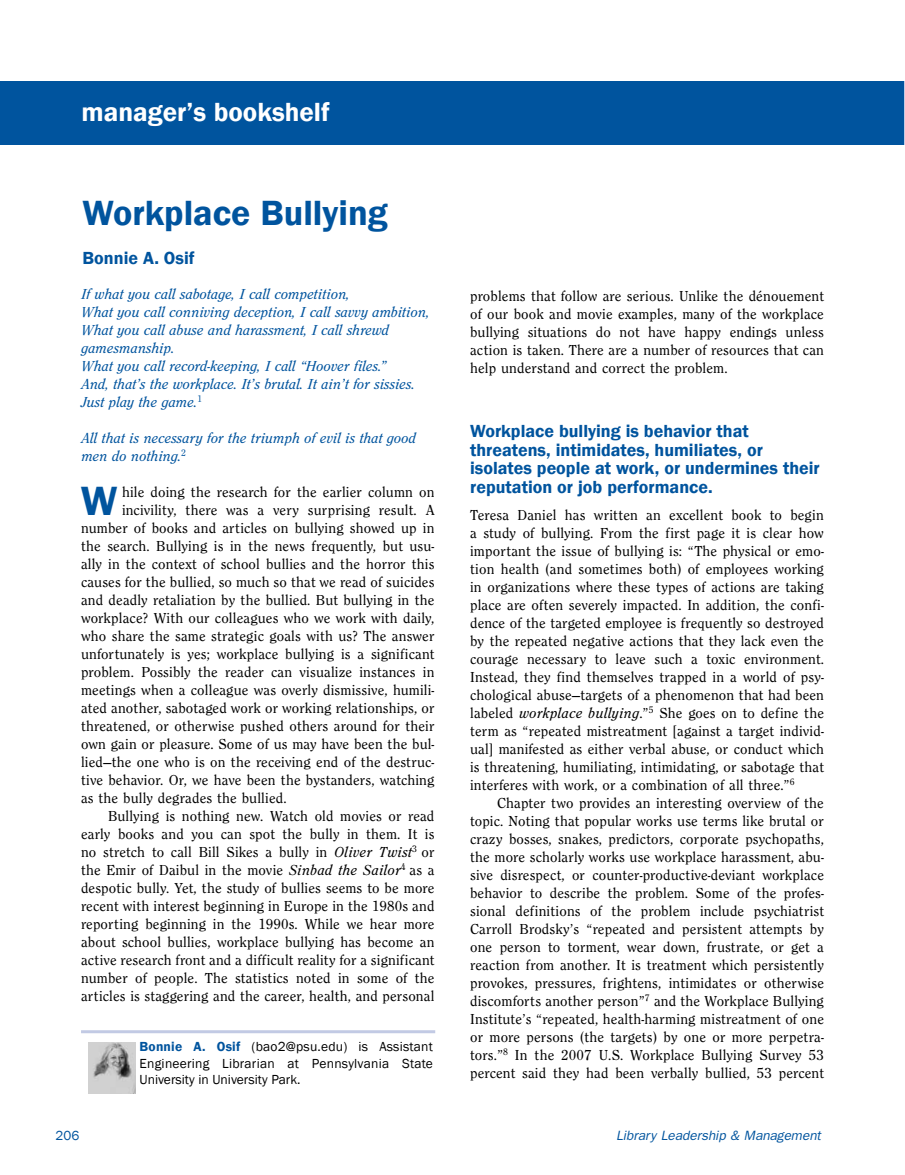
<style>
.page{position:relative;width:905px;height:1175px;background:#fff}
.page>*{position:absolute;margin:0;border:0;box-sizing:border-box;transform-origin:0 0}
.t1{font:600 42px "Franklin Gothic";color:#00549e}
.t2{font:600 36px "Franklin Gothic";color:#00549e}
.t3{font:600 27px "Franklin Gothic";color:#fff}
.t4{font:600 18px/18.8px "Franklin Gothic";color:#00549e}
.t5{font:15px/18px "Clearface Regular DTC";letter-spacing:.01em;color:#000;text-align:justify}
.t6{font:15px/18px "Clearface Regular Italic DTC";letter-spacing:-.01em;color:#00549e}
.t7{font:13.5px/16.5px "Franklin Gothic";color:#000;text-align:justify}
.t8{font:italic 13.5px "Franklin Gothic";color:#00549e}
.t9{font:13.5px "Franklin Gothic";color:#00549e}
.s1{font-family:"Clearface Regular Italic DTC"}
.s2{font-weight:600;color:#00549e}
</style>
<div class="page">
<div style="left:0;top:81px;width:903px;height:63px;background:#00549e"></div>
<hr style="left:81px;top:1030px;width:354px;height:3px;background:#c2cae4">
<img style="left:89px;top:1042px;width:46px;height:52px">
<h3 class="t3" style="left:81px;top:95px;width:250px">manager’s bookshelf</h3>
<h3 class="t3" style="left:82px;top:95px;width:151px">Column Title</h3>
<h2 class="t2" style="left:82px;top:191px;width:306px">Workplace Bullying</h2>
<p class="t4" style="left:82px;top:249px;width:113px">Bonnie A. Osif</p>
<p class="t6" style="left:81px;top:284px;width:350px">If what you call sabotage, I call competition,<br>What you call conniving deception, I call savvy ambition, What you call abuse and harassment, I call shrewd gamesmanship.<br>What you call record-keeping, I call “Hoover files.”<br>And, that’s the workplace. It’s brutal. It ain’t for sissies.<br>Just play the game.<sup>1</sup></p>
<p class="t6" style="left:81px;top:428px;width:336px">All that is necessary for the triumph of evil is that good men do nothing.<sup>2</sup></p>
<h1 class="t1" style="left:81px;top:475px;width:38px">W</h1>
<p class="t5" style="left:122px;top:482px;width:314px">hile doing the research for the earlier column on</p>
<p class="t5" style="left:122px;top:500px;width:314px">incivility, there was a very surprising result. A</p>
<p class="t5" style="left:81px;top:518px;width:355px">number of books and articles on bullying showed up in</p>
<p class="t5" style="left:81px;top:536px;width:355px">the search. Bullying is in the news frequently, but usu-</p>
<p class="t5" style="left:81px;top:554px;width:355px">ally in the context of school bullies and the horror this</p>
<p class="t5" style="left:81px;top:572px;width:355px">causes for the bullied, so much so that we read of suicides</p>
<p class="t5" style="left:81px;top:590px;width:355px">and deadly retaliation by the bullied. But bullying in the</p>
<p class="t5" style="left:81px;top:608px;width:355px">workplace? With our colleagues who we work with daily,</p>
<p class="t5" style="left:81px;top:626px;width:355px">who share the same strategic goals with us? The answer</p>
<p class="t5" style="left:81px;top:644px;width:355px">unfortunately is yes; workplace bullying is a significant</p>
<p class="t5" style="left:81px;top:662px;width:355px">problem. Possibly the reader can visualize instances in</p>
<p class="t5" style="left:81px;top:680px;width:355px">meetings when a colleague was overly dismissive, humili-</p>
<p class="t5" style="left:81px;top:698px;width:355px">ated another, sabotaged work or working relationships, or</p>
<p class="t5" style="left:81px;top:716px;width:355px">threatened, or otherwise pushed others around for their</p>
<p class="t5" style="left:81px;top:734px;width:355px">own gain or pleasure. Some of us may have been the bul-</p>
<p class="t5" style="left:81px;top:752px;width:355px">lied—the one who is on the receiving end of the destruc-</p>
<p class="t5" style="left:81px;top:770px;width:355px">tive behavior. Or, we have been the bystanders, watching</p>
<p class="t5" style="left:81px;top:788px;width:207px">as the bully degrades the bullied.</p>
<p class="t5" style="left:108px;top:806px;width:328px">Bullying is nothing new. Watch old movies or read</p>
<p class="t5" style="left:81px;top:824px;width:355px">early books and you can spot the bully in them. It is</p>
<p class="t5" style="left:81px;top:842px;width:355px">no stretch to call Bill Sikes a bully in <span class="s1">Oliver Twist</span><sup>3</sup> or</p>
<p class="t5" style="left:81px;top:860px;width:355px">the Emir of Daibul in the movie <span class="s1">Sinbad the Sailor</span><sup>4</sup> as a</p>
<p class="t5" style="left:81px;top:878px;width:355px">despotic bully. Yet, the study of bullies seems to be more</p>
<p class="t5" style="left:81px;top:896px;width:355px">recent with interest beginning in Europe in the 1980s and</p>
<p class="t5" style="left:81px;top:914px;width:355px">reporting beginning in the 1990s. While we hear more</p>
<p class="t5" style="left:81px;top:932px;width:355px">about school bullies, workplace bullying has become an</p>
<p class="t5" style="left:81px;top:950px;width:355px">active research front and a difficult reality for a significant</p>
<p class="t5" style="left:81px;top:968px;width:355px">number of people. The statistics noted in some of the</p>
<p class="t5" style="left:81px;top:986px;width:355px">articles is staggering and the career, health, and personal</p>
<p class="t7" style="left:140px;top:1038px;width:295px"><span class="s2">Bonnie A. Osif</span> (bao2@psu.edu) is Assistant Engineering Librarian at Pennsylvania State University in University Park.</p>
<p class="t5" style="left:470px;top:287px;width:355px">problems that follow are serious. Unlike the dénouement of our book and movie examples, many of the workplace bullying situations do not have happy endings unless action is taken. There are a number of resources that can help understand and correct the problem.</p>
<p class="t4" style="left:470px;top:421px;width:351px">Workplace bullying is behavior that threatens, intimidates, humiliates, or isolates people at work, or undermines their reputation or job performance.</p>
<p class="t5" style="left:470px;top:506px;width:355px">Teresa Daniel has written an excellent book to begin a study of bullying. From the first page it is clear how important the issue of bullying is: “The physical or emo&shy;tion health (and sometimes both) of employees working in organizations where these types of actions are taking place are often severely impacted. In addition, the confi&shy;dence of the targeted employee is frequently so destroyed by the repeated negative actions that they lack even the courage necessary to leave such a toxic environment.<br>Instead, they find themselves trapped in a world of psy&shy;chological abuse—targets of a phenomenon that had been labeled <span class="s1">workplace bullying</span>.”<sup>5</sup> She goes on to define the term as “repeated mistreatment [against a target individ&shy;ual] manifested as either verbal abuse, or conduct which is threatening, humiliating, intimidating, or sabotage that interferes with work, or a combination of all three.”<sup>6</sup></p>
<p class="t5" style="left:470px;top:794px;width:355px;text-indent:27px">Chapter two provides an interesting overview of the topic. Noting that popular works use terms like brutal or crazy bosses, snakes, predictors, corporate psychopaths, the more scholarly works use workplace harassment, abu&shy;sive disrespect, or counter-productive-deviant workplace behavior to describe the problem. Some of the profes&shy;sional definitions of the problem include psychiatrist Carroll Brodsky’s “repeated and persistent attempts by one person to torment, wear down, frustrate, or get a reaction from another. It is treatment which persistently provokes, pressures, frightens, intimidates or otherwise discomforts another person”<sup>7</sup> and the Workplace Bullying Institute’s “repeated, health-harming mistreatment of one or more persons (the targets) by one or more perpetra&shy;tors.”<sup>8</sup> In the 2007 U.S. Workplace Bullying Survey 53 percent said they had been verbally bullied, 53 percent</p>
<p class="t9" style="left:56px;top:1127px;width:25px">206</p>
<p class="t8" style="left:616px;top:1127px;width:206px">Library Leadership &amp; Management</p>
</div>
